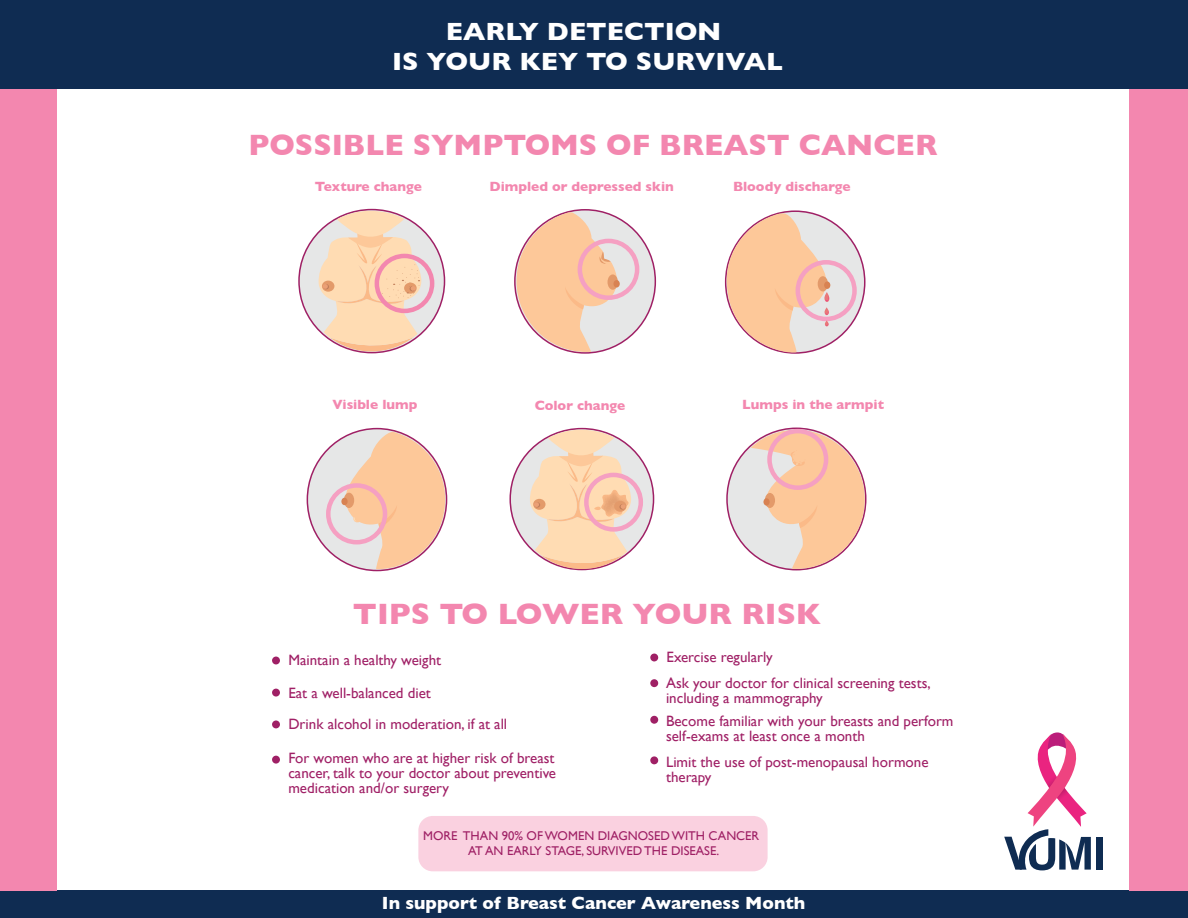
<style>
.page{position:relative;width:1188px;height:918px;background:#fff}
.page>*{position:absolute;margin:0;border:0;box-sizing:border-box;transform-origin:0 0}
.t1{font:700 30px "Gill Sans";color:#f387af}
.t2{font:700 30px "Gill Sans";color:#f387af;scale:1.05 1}
.t3{font:700 25.35px/30.5px "Gill Sans";color:#fff;text-align:center;scale:1.05 1}
.t4{font:700 18px "Gill Sans";color:#fff}
.t5{font:15px/15px "Gill Sans";color:#a02066}
.t6{font:700 13.65px "Gill Sans";color:#f387af}
.t7{font:12.75px/15.3px "Gill Sans";color:#9f2065;text-align:center}
</style>
<div class="page">
<svg style="left:299px;top:210px;width:146px;height:143px;background:#e0d2da"></svg>
<svg style="left:319px;top:211px;width:102px;height:141px;background:#f7d8bc"></svg>
<div style="left:375px;top:254px;width:59px;height:59px;border:4px solid #f387af;border-radius:50%"></div>
<div style="left:726px;top:211px;width:139px;height:142px;background:#e6e7e7;border-radius:50%"></div>
<div style="left:824px;top:281px;width:6px;height:8px;background:#d88252;border-radius:50%"></div>
<div style="left:796px;top:260px;width:61px;height:61px;border:4px solid #f5a0c2;border-radius:50%"></div>
<svg style="left:726px;top:213px;width:103px;height:141px"></svg>
<div style="left:515px;top:210px;width:140px;height:143px;background:#e6e7e7;border-radius:50%"></div>
<div style="left:608px;top:274px;width:10px;height:16px;background:#e5b798;border-radius:50%"></div>
<div style="left:613px;top:280px;width:7px;height:8px;background:#d88252;border-radius:50%"></div>
<svg style="left:517px;top:212px;width:100px;height:140px"></svg>
<div style="left:578px;top:239px;width:61px;height:61px;border:4px solid #f5a0c2;border-radius:50%"></div>
<div style="left:307px;top:429px;width:140px;height:142px;background:#e6e7e7;border-radius:50%"></div>
<div style="left:344px;top:493px;width:10px;height:15px;background:#e0a17b;border-radius:50%"></div>
<div style="left:341px;top:498px;width:7px;height:7px;background:#d88252;border-radius:50%"></div>
<svg style="left:345px;top:432px;width:100px;height:137px"></svg>
<div style="left:326px;top:483px;width:61px;height:61px;border:4px solid #f5a0c2;border-radius:50%"></div>
<svg style="left:510px;top:429px;width:144px;height:141px;background:#e0d3da"></svg>
<svg style="left:530px;top:430px;width:101px;height:140px;background:#f7d7bb"></svg>
<div style="left:584px;top:473px;width:59px;height:59px;border:4px solid #f5a0c2;border-radius:50%"></div>
<div style="left:727px;top:428px;width:139px;height:142px;background:#e6e7e7;border-radius:50%"></div>
<svg style="left:751px;top:427px;width:114px;height:142px"></svg>
<div style="left:767px;top:429px;width:61px;height:61px;border:4px solid #f5a0c2;border-radius:50%"></div>
<div style="left:0;top:0;width:1188px;height:89px;background:#0f2c52"></div>
<div style="left:0;top:891px;width:1188px;height:27px;background:#0f2c52"></div>
<div style="left:1096px;top:837px;width:7px;height:33px;background:#0f2c52"></div>
<div style="left:0;top:89px;width:57px;height:801px;background:#f387af"></div>
<div style="left:1129px;top:89px;width:59px;height:801px;background:#f387af"></div>
<svg style="left:1004px;top:732px;width:87px;height:138px"></svg>
<div style="left:272px;top:656px;width:8px;height:9px;background:#9f2065;border-radius:50%"></div>
<div style="left:272px;top:688px;width:8px;height:9px;background:#9f2065;border-radius:50%"></div>
<div style="left:272px;top:720px;width:8px;height:9px;background:#9f2065;border-radius:50%"></div>
<div style="left:272px;top:755px;width:8px;height:9px;background:#9f2065;border-radius:50%"></div>
<div style="left:650px;top:653px;width:8px;height:9px;background:#9f2065;border-radius:50%"></div>
<div style="left:650px;top:679px;width:8px;height:8px;background:#9f2065;border-radius:50%"></div>
<div style="left:650px;top:716px;width:8px;height:8px;background:#9f2065;border-radius:50%"></div>
<div style="left:650px;top:756px;width:8px;height:9px;background:#9f2065;border-radius:50%"></div>
<div style="left:417px;top:815px;width:352px;height:57px;background:#fad1e0;border-radius:15px"></div>
<div style="left:416px;top:814px;width:354px;height:60px;border:2px solid #fff;border-radius:15px"></div>
<h2 class="t3" style="left:392px;top:15px;width:374px">EARLY DETECTION<br>IS YOUR KEY TO SURVIVAL</h2>
<h1 class="t1" style="left:248px;top:121px;width:691px">POSSIBLE SYMPTOMS OF BREAST CANCER</h1>
<p class="t6" style="left:315px;top:176px;width:108px">Texture change</p>
<p class="t6" style="left:489px;top:176px;width:186px">Dimpled or depressed skin</p>
<p class="t6" style="left:733px;top:176px;width:119px">Bloody discharge</p>
<p class="t6" style="left:332px;top:394px;width:86px">Visible lump</p>
<p class="t6" style="left:535px;top:395px;width:92px">Color change</p>
<p class="t6" style="left:742px;top:394px;width:143px">Lumps in the armpit</p>
<h1 class="t2" style="left:353px;top:590px;width:447px">TIPS TO LOWER YOUR RISK</h1>
<p class="t5" style="left:288px;top:652px;width:154px">Maintain a healthy weight</p>
<p class="t5" style="left:667px;top:649px;width:108px">Exercise regularly</p>
<p class="t5" style="left:288px;top:686px;width:144px">Eat a well-balanced diet</p>
<p class="t5" style="left:288px;top:717px;width:220px">Drink alcohol in moderation, if at all</p>
<p class="t5" style="left:288px;top:751px;width:269px;text-align:justify">For women who are at higher risk of breast cancer, talk to your doctor about preventive medication and/or surgery</p>
<p class="t5" style="left:666px;top:675px;width:266px">Ask your doctor for clinical screening tests, including a mammography</p>
<p class="t5" style="left:666px;top:714px;width:289px">Become familiar with your breasts and perform self-exams at least once a month</p>
<p class="t5" style="left:666px;top:754px;width:264px">Limit the use of post-menopausal hormone therapy</p>
<p class="t7" style="left:423px;top:828px;width:338px">MORE THAN 90% OF WOMEN DIAGNOSED WITH CANCER<br>AT AN EARLY STAGE, SURVIVED THE DISEASE.</p>
<p class="t4" style="left:382px;top:889px;width:425px">In support of Breast Cancer Awareness Month</p>
</div>
